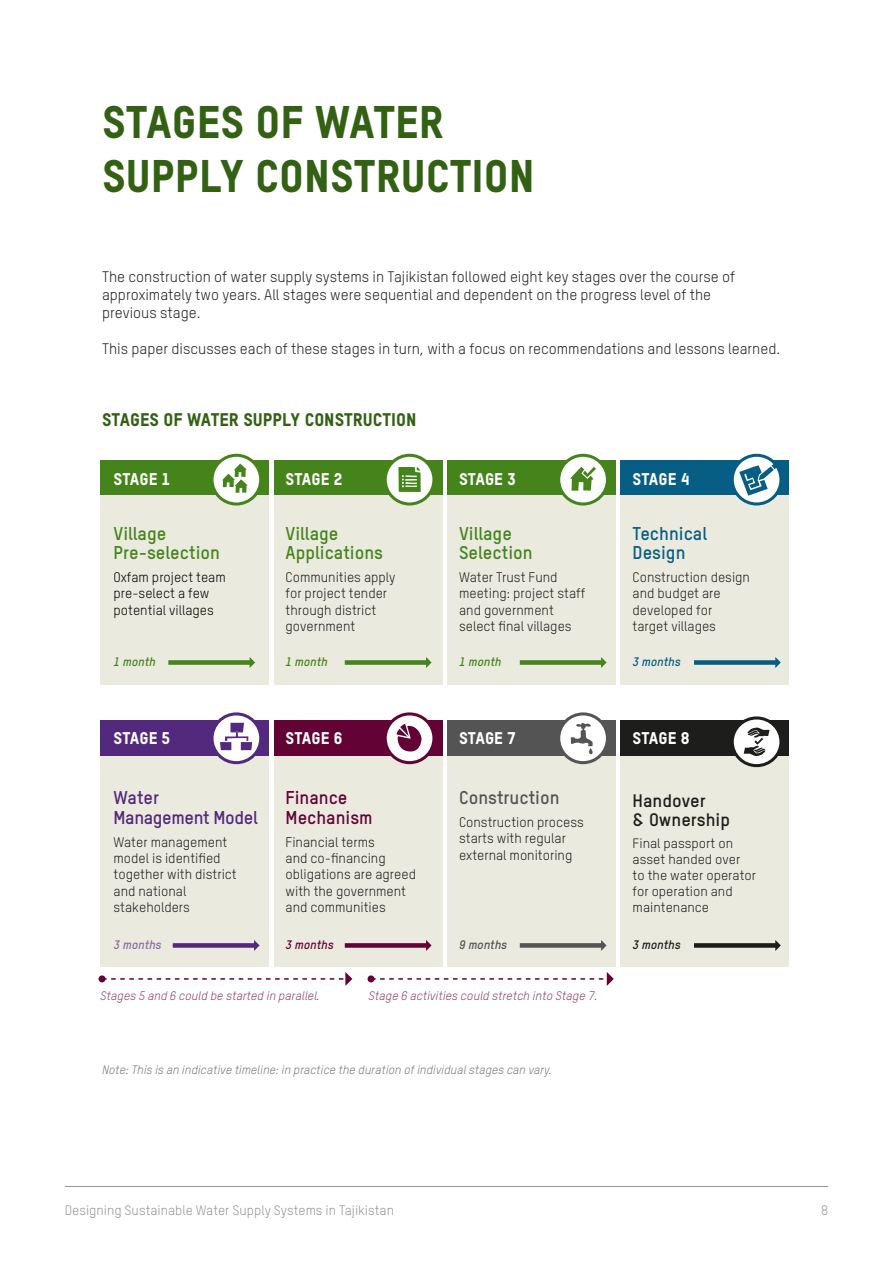
<style>
.page{position:relative;width:893px;height:1263px;background:#fff}
.page>*{position:absolute;margin:0;border:0;box-sizing:border-box;transform-origin:0 0}
.Header_1{font:45px/54px "Oxfam TSTARPRO Headline";color:#336114}
.t1{font:700 18.15px/19.8px "Oxfam TSTARPRO";color:#44841a}
.t2{font:700 18.15px/19.8px "Oxfam TSTARPRO";letter-spacing:-.02em;color:#53297d}
.t3{font:700 18.15px/19.8px "Oxfam TSTARPRO";color:#630235}
.t4{font:700 18.15px/19.8px "Oxfam TSTARPRO";color:#065e84}
.t5{font:700 18.15px "Oxfam TSTARPRO";color:#545454}
.Header_3{font:18px "Oxfam TSTARPRO Headline";color:#336114}
.t6{font:700 17.85px/19.4px "Oxfam TSTARPRO";color:#1d1d1b}
.t7{font:16.65px "Oxfam TSTARPRO Headline";color:#fff}
.Body{font:15px/18px "Oxfam TSTARPRO";color:#231f20}
.t8{font:13.65px/16.4px "Oxfam TSTARPRO";color:#1d1d1b}
.t9{font:13.65px/16.4px "Oxfam TSTARPRO";color:#000}
.t10{font:13.5px "Oxfam TSTARPRO";color:#939598}
.t11{font:13.35px/16px "Oxfam TSTARPRO";color:#1d1d1b}
.t12{font:italic 12.15px "Oxfam TSTARPRO";color:#8a4168}
.t13{font:italic 700 12.15px "Oxfam TSTARPRO";color:#44841a}
.t14{font:italic 700 12.15px "Oxfam TSTARPRO";color:#065e84}
.t15{font:italic 700 12.15px "Oxfam TSTARPRO";color:#53297d}
.t16{font:italic 700 12.15px "Oxfam TSTARPRO";color:#630235}
.t17{font:italic 700 12.15px "Oxfam TSTARPRO";color:#545454}
.t18{font:italic 700 12.15px "Oxfam TSTARPRO";color:#1d1d1b}
.Body-2{font:italic 12px "Oxfam TSTARPRO";color:#76787b}
</style>
<div class="page">
<hr style="left:65px;top:1186px;width:763px;height:1px;background:#939598">
<div style="left:100px;top:460px;width:169px;height:224px;background:#eaeade"></div>
<div style="left:274px;top:460px;width:169px;height:224px;background:#eaeade"></div>
<div style="left:447px;top:460px;width:169px;height:224px;background:#eaeade"></div>
<div style="left:620px;top:460px;width:169px;height:224px;background:#eaeade"></div>
<div style="left:100px;top:720px;width:169px;height:247px;background:#eaeade"></div>
<div style="left:274px;top:720px;width:169px;height:247px;background:#eaeade"></div>
<div style="left:447px;top:720px;width:169px;height:247px;background:#eaeade"></div>
<div style="left:620px;top:720px;width:169px;height:247px;background:#eaeade"></div>
<div style="left:100px;top:460px;width:169px;height:35px;background:#44841a"></div>
<div style="left:274px;top:460px;width:169px;height:35px;background:#44841a"></div>
<div style="left:447px;top:460px;width:169px;height:35px;background:#44841a"></div>
<div style="left:620px;top:460px;width:169px;height:35px;background:#065e84"></div>
<div style="left:100px;top:720px;width:169px;height:35px;background:#53297d"></div>
<div style="left:274px;top:720px;width:169px;height:35px;background:#630235"></div>
<div style="left:447px;top:720px;width:169px;height:35px;background:#545454"></div>
<div style="left:620px;top:720px;width:169px;height:35px;background:#1d1d1b"></div>
<svg style="left:212px;top:455px;width:49px;height:49px"></svg>
<div style="left:210px;top:454px;width:52px;height:51px;border:3px solid #44841a;border-radius:50%"></div>
<svg style="left:222px;top:463px;width:26px;height:30px"></svg>
<svg style="left:732px;top:455px;width:49px;height:49px"></svg>
<div style="left:731px;top:454px;width:51px;height:51px;border:3px solid #065e84;border-radius:50%"></div>
<svg style="left:739px;top:464px;width:38px;height:32px"></svg>
<div style="left:559px;top:455px;width:48px;height:49px;background:#fff;border-radius:50%"></div>
<div style="left:557px;top:454px;width:52px;height:51px;border:3px solid #44841a;border-radius:50%"></div>
<svg style="left:570px;top:467px;width:26px;height:24px"></svg>
<div style="left:385px;top:455px;width:49px;height:49px;background:#fff;border-radius:50%"></div>
<div style="left:384px;top:454px;width:51px;height:51px;border:3px solid #44841a;border-radius:50%"></div>
<svg style="left:398px;top:467px;width:23px;height:25px"></svg>
<div style="left:168px;top:660px;width:82px;height:5px;background:#44841a"></div>
<svg style="left:250px;top:657px;width:5px;height:11px"></svg>
<div style="left:345px;top:660px;width:82px;height:5px;background:#44841a"></div>
<svg style="left:426px;top:657px;width:6px;height:11px"></svg>
<div style="left:520px;top:660px;width:82px;height:5px;background:#44841a"></div>
<svg style="left:601px;top:657px;width:6px;height:11px"></svg>
<div style="left:694px;top:660px;width:82px;height:5px;background:#065e84"></div>
<svg style="left:775px;top:657px;width:6px;height:11px"></svg>
<svg style="left:102px;top:972px;width:250px;height:14px"></svg>
<div style="left:99px;top:975px;width:7px;height:7px;background:#630235;border-radius:50%"></div>
<svg style="left:371px;top:972px;width:243px;height:14px"></svg>
<div style="left:367px;top:975px;width:7px;height:7px;background:#630235;border-radius:50%"></div>
<svg style="left:732px;top:718px;width:49px;height:48px"></svg>
<div style="left:731px;top:716px;width:51px;height:51px;border:3px solid #1d1d1b;border-radius:50%"></div>
<svg style="left:744px;top:727px;width:26px;height:29px"></svg>
<svg style="left:385px;top:714px;width:49px;height:49px"></svg>
<div style="left:384px;top:712px;width:51px;height:52px;border:3px solid #630235;border-radius:50%"></div>
<svg style="left:397px;top:724px;width:25px;height:28px"></svg>
<svg style="left:559px;top:714px;width:48px;height:49px"></svg>
<div style="left:557px;top:712px;width:52px;height:52px;border:3px solid #545454;border-radius:50%"></div>
<svg style="left:571px;top:723px;width:22px;height:31px"></svg>
<svg style="left:212px;top:714px;width:49px;height:49px"></svg>
<div style="left:210px;top:712px;width:52px;height:52px;border:3px solid #53297d;border-radius:50%"></div>
<svg style="left:220px;top:723px;width:32px;height:27px"></svg>
<div style="left:345px;top:943px;width:82px;height:5px;background:#630235"></div>
<svg style="left:426px;top:940px;width:6px;height:11px"></svg>
<div style="left:520px;top:943px;width:82px;height:5px;background:#545454"></div>
<svg style="left:601px;top:940px;width:6px;height:11px"></svg>
<div style="left:694px;top:943px;width:82px;height:5px;background:#1d1d1b"></div>
<svg style="left:775px;top:940px;width:6px;height:11px"></svg>
<div style="left:173px;top:943px;width:82px;height:5px;background:#53297d"></div>
<svg style="left:254px;top:940px;width:6px;height:11px"></svg>
<p class="Header_1" style="left:102px;top:94px;width:434px">STAGES OF WATER<br>SUPPLY CONSTRUCTION</p>
<p class="Body" style="left:102px;top:268px;width:634px">The construction of water supply systems in Tajikistan followed eight key stages over the course of approximately two years. All stages were sequential and dependent on the progress level of the previous stage.</p>
<p class="Body" style="left:102px;top:340px;width:680px">This paper discusses each of these stages in turn, with a focus on recommendations and lessons learned.</p>
<p class="Header_3" style="left:102px;top:409px;width:316px">STAGES OF WATER SUPPLY CONSTRUCTION</p>
<p class="t7" style="left:114px;top:469px;width:58px">STAGE 1</p>
<p class="t7" style="left:286px;top:469px;width:58px">STAGE 2</p>
<p class="t7" style="left:459px;top:469px;width:58px">STAGE 3</p>
<p class="t7" style="left:633px;top:469px;width:59px">STAGE 4</p>
<p class="t1" style="left:114px;top:523px;width:108px">Village<br>Pre-selection</p>
<p class="t9" style="left:114px;top:569px;width:114px">Oxfam project team pre-select a few potential villages</p>
<p class="t1" style="left:286px;top:523px;width:99px">Village<br>Applications</p>
<p class="t8" style="left:286px;top:569px;width:111px">Communities apply for project tender through district government</p>
<p class="t1" style="left:459px;top:523px;width:75px">Village<br>Selection</p>
<p class="t8" style="left:459px;top:569px;width:128px">Water Trust Fund meeting: project staff and government select final villages</p>
<p class="t4" style="left:633px;top:523px;width:76px">Technical<br>Design</p>
<p class="t8" style="left:633px;top:569px;width:119px">Construction design and budget are developed for target villages</p>
<p class="t13" style="left:114px;top:654px;width:44px">1 month</p>
<p class="t13" style="left:286px;top:654px;width:44px">1 month</p>
<p class="t13" style="left:459px;top:654px;width:44px">1 month</p>
<p class="t14" style="left:633px;top:654px;width:50px">3 months</p>
<p class="t7" style="left:114px;top:728px;width:58px">STAGE 5</p>
<p class="t7" style="left:286px;top:728px;width:58px">STAGE 6</p>
<p class="t7" style="left:459px;top:728px;width:58px">STAGE 7</p>
<p class="t7" style="left:633px;top:728px;width:58px">STAGE 8</p>
<p class="t2" style="left:114px;top:788px;width:146px">Water<br>Management Model</p>
<p class="t8" style="left:114px;top:833px;width:125px">Water management model is identified together with district and national stakeholders</p>
<p class="t3" style="left:286px;top:788px;width:89px">Finance<br>Mechanism</p>
<p class="t8" style="left:286px;top:833px;width:132px">Financial terms<br>and co-financing obligations are agreed with the government and communities</p>
<p class="t5" style="left:459px;top:787px;width:102px">Construction</p>
<p class="t8" style="left:459px;top:814px;width:126px">Construction process starts with regular external monitoring</p>
<p class="t6" style="left:633px;top:790px;width:99px">Handover<br>&amp; Ownership</p>
<p class="t11" style="left:633px;top:835px;width:125px">Final passport on asset handed over<br>to the water operator for operation and maintenance</p>
<p class="t15" style="left:114px;top:937px;width:50px">3 months</p>
<p class="t16" style="left:286px;top:937px;width:50px">3 months</p>
<p class="t17" style="left:459px;top:937px;width:50px">9 months</p>
<p class="t18" style="left:633px;top:937px;width:50px">3 months</p>
<p class="t12" style="left:100px;top:988px;width:221px">Stages 5 and 6 could be started in parallel.</p>
<p class="t12" style="left:368px;top:988px;width:230px">Stage 6 activities could stretch into Stage 7.</p>
<p class="Body-2" style="left:102px;top:1063px;width:451px">Note: This is an indicative timeline: in practice the duration of individual stages can vary.</p>
<p class="t10" style="left:65px;top:1202px;width:331px">Designing Sustainable Water Supply Systems in Tajikistan</p>
<p class="t10" style="left:821px;top:1202px;width:8px">8</p>
</div>
